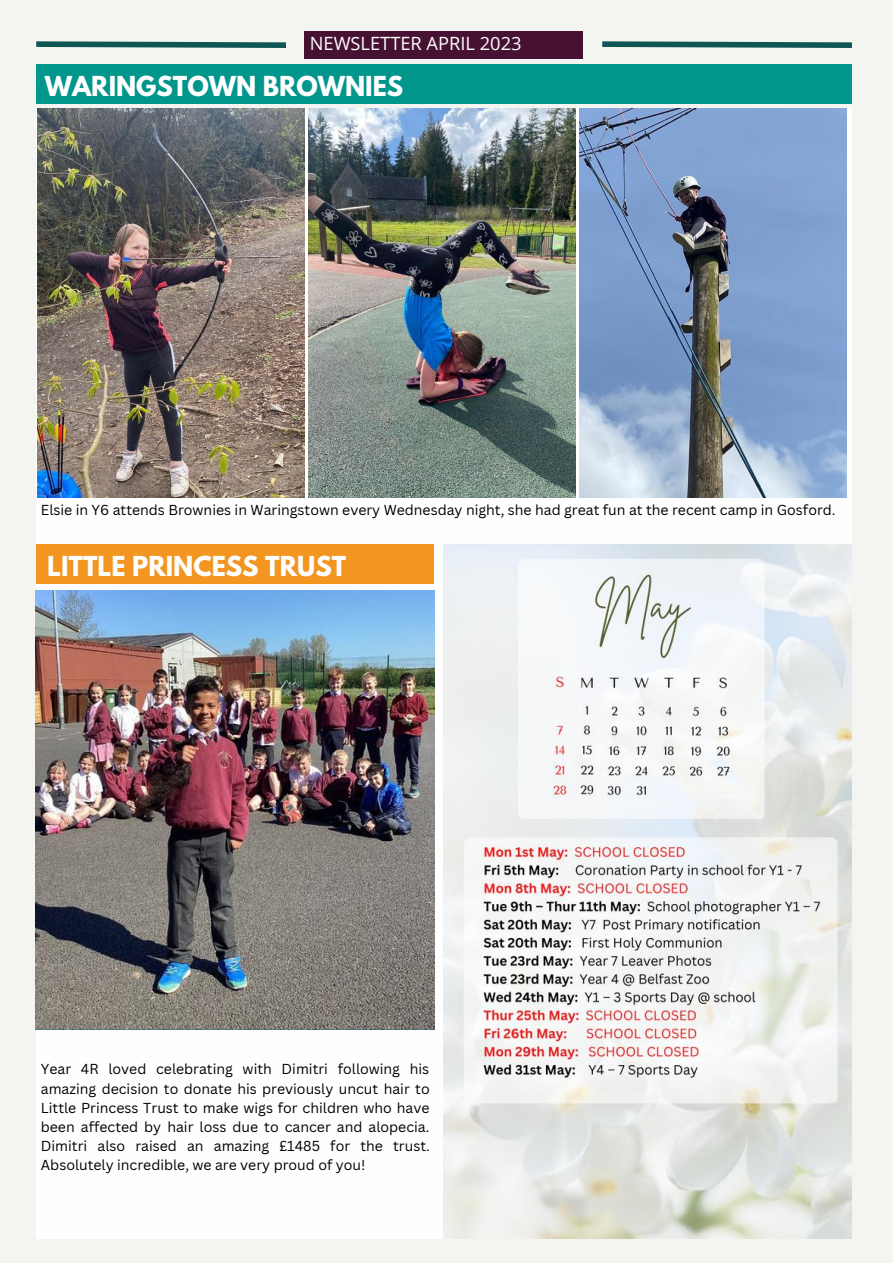
<style>
.page{position:relative;width:893px;height:1264px;background:#fff}
.page>*{position:absolute;margin:0;border:0;box-sizing:border-box;transform-origin:0 0}
.t1{font:700 24.3px "League Spartan";color:#fefefe}
.t2{font:18.3px "Open Sans";color:#fefefe}
.t3{font:14.1px/19px "Canva Sans";color:#000;text-align:justify}
</style>
<div class="page">
<div style="left:0;top:0;width:892px;height:1262px;background:#f4f5f0"></div>
<div style="left:304px;top:31px;width:279px;height:27px;background:#471131"></div>
<svg style="left:36px;top:41px;width:250px;height:7px"></svg>
<svg style="left:602px;top:41px;width:250px;height:7px"></svg>
<div style="left:36px;top:65px;width:815px;height:39px;background:#00968c"></div>
<div style="left:36px;top:108px;width:815px;height:1130px;background:#fefefe"></div>
<img style="left:36px;top:590px;width:398px;height:439px">
<div style="left:36px;top:544px;width:398px;height:39px;background:#f39521"></div>
<img style="left:443px;top:544px;width:408px;height:694px">
<img style="left:37px;top:108px;width:267px;height:389px">
<img style="left:308px;top:108px;width:267px;height:389px">
<img style="left:580px;top:108px;width:266px;height:389px">
<p class="t2" style="left:310px;top:31px;width:213px">NEWSLETTER APRIL 2023</p>
<h1 class="t1" style="left:45px;top:74px;width:360px">WARINGSTOWN BROWNIES</h1>
<p class="t3" style="left:41px;top:500px;width:796px">Elsie in Y6 attends Brownies in Waringstown every Wednesday night, she had great fun at the recent camp in Gosford.</p>
<h1 class="t1" style="left:47px;top:554px;width:300px">LITTLE PRINCESS TRUST</h1>
<p class="t3" style="left:41px;top:1059px;width:390px">Year 4R loved celebrating with Dimitri following his amazing decision to donate his previously uncut hair to Little Princess Trust to make wigs for children who have been affected by hair loss due to cancer and alopecia.<br>Dimitri also raised an amazing £1485 for the trust.<br>Absolutely incredible, we are very proud of you!</p>
</div>
